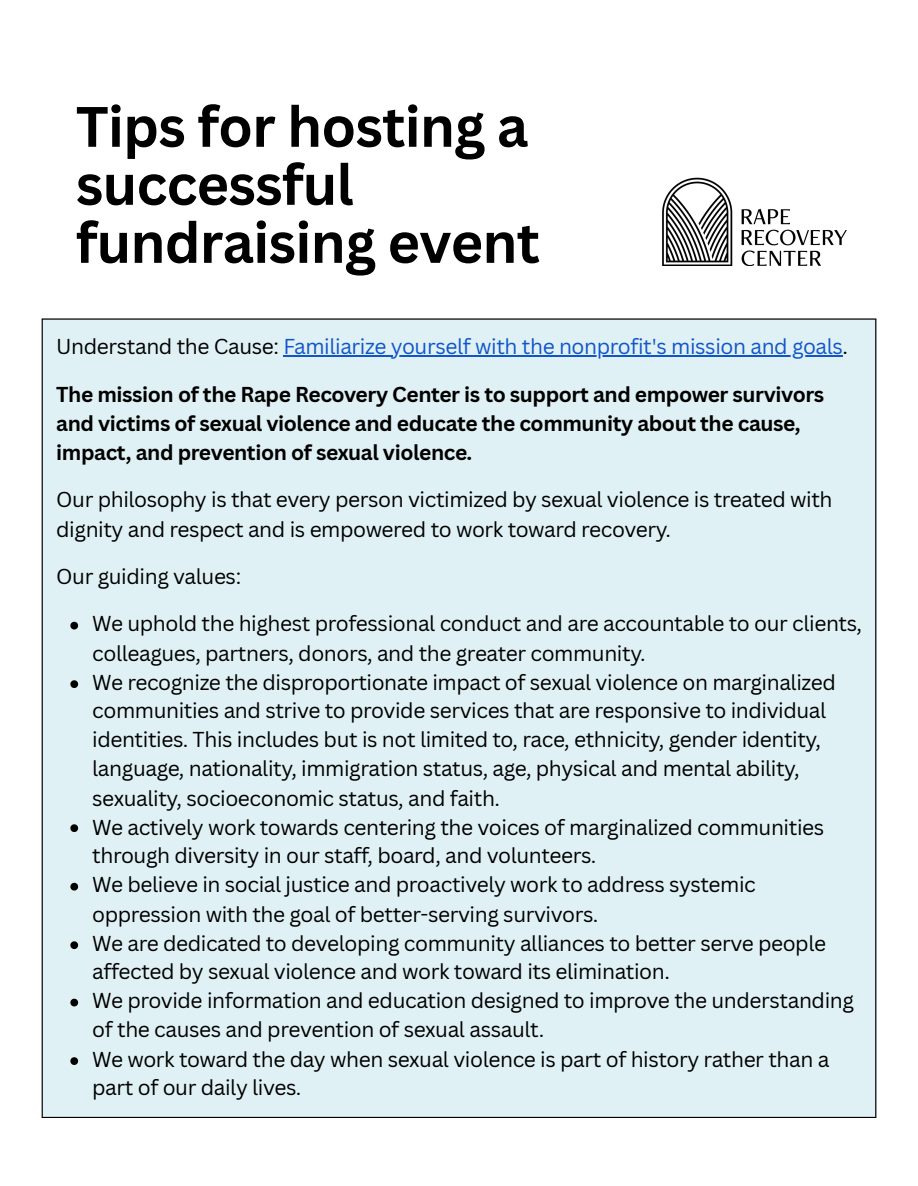
<style>
.page{position:relative;width:918px;height:1186px;background:#fff}
.page>*{position:absolute;margin:0;border:0;box-sizing:border-box;transform-origin:0 0}
.t1{font:700 55.65px/58.1px "Canva Sans";letter-spacing:-.015em;color:#000}
.t2{font:21px/29.2px "Canva Sans";letter-spacing:-.02em;color:#000}
.t3{font:700 21px/29.2px "Canva Sans";letter-spacing:-.02em;color:#000}
.t4{font:21px "Canva Sans";letter-spacing:-.02em;color:#15c}
.s1{color:#000}
</style>
<div class="page">
<img style="left:662px;top:177px;width:185px;height:88px">
<div style="left:42px;top:319px;width:834px;height:798px;background:#dff1f4"></div>
<hr style="left:283px;top:356px;width:559px;height:1px;background:#15c">
<svg style="left:70px;top:622px;width:8px;height:7px"></svg>
<svg style="left:70px;top:680px;width:8px;height:8px"></svg>
<svg style="left:70px;top:824px;width:8px;height:8px"></svg>
<svg style="left:70px;top:883px;width:8px;height:7px"></svg>
<svg style="left:70px;top:941px;width:8px;height:8px"></svg>
<svg style="left:70px;top:999px;width:8px;height:7px"></svg>
<svg style="left:70px;top:1057px;width:8px;height:8px"></svg>
<hr style="left:42px;top:320px;width:1px;height:797px;background:#000">
<hr style="left:875px;top:320px;width:1px;height:797px;background:#000">
<hr style="left:42px;top:318px;width:834px;height:2px;background:#000">
<hr style="left:42px;top:1117px;width:834px;height:1px;background:#000">
<p class="t1" style="left:76px;top:96px;width:466px">Tips for hosting a successful fundraising event</p>
<p class="t4" style="left:56px;top:332px;width:793px"><span class="s1">Understand the Cause:</span> Familiarize yourself with the nonprofit's mission and goals<span class="s1">.</span></p>
<h1 class="t3" style="left:56px;top:379px;width:770px">The mission of the Rape Recovery Center is to support and empower survivors and victims of sexual violence and educate the community about the cause, impact, and prevention of sexual violence.</h1>
<p class="t2" style="left:56px;top:485px;width:778px">Our philosophy is that every person victimized by sexual violence is treated with dignity and respect and is empowered to work toward recovery.</p>
<p class="t2" style="left:56px;top:561px;width:186px">Our guiding values:</p>
<p class="t2" style="left:92px;top:608px;width:771px">We uphold the highest professional conduct and are accountable to our clients, colleagues, partners, donors, and the greater community.</p>
<p class="t2" style="left:92px;top:667px;width:745px">We recognize the disproportionate impact of sexual violence on marginalized communities and strive to provide services that are responsive to individual identities. This includes but is not limited to, race, ethnicity, gender identity, language, nationality, immigration status, age, physical and mental ability, sexuality, socioeconomic status, and faith.</p>
<p class="t2" style="left:92px;top:813px;width:734px;line-height:28.2px">We actively work towards centering the voices of marginalized communities through diversity in our staff, board, and volunteers.</p>
<p class="t2" style="left:92px;top:869px;width:665px">We believe in social justice and proactively work to address systemic oppression with the goal of better-serving survivors.</p>
<p class="t2" style="left:92px;top:928px;width:735px;line-height:28.2px">We are dedicated to developing community alliances to better serve people affected by sexual violence and work toward its elimination.</p>
<p class="t2" style="left:92px;top:985px;width:763px">We provide information and education designed to improve the understanding of the causes and prevention of sexual assault.</p>
<p class="t2" style="left:92px;top:1044px;width:739px;line-height:28.2px">We work toward the day when sexual violence is part of history rather than a part of our daily lives.</p>
</div>
